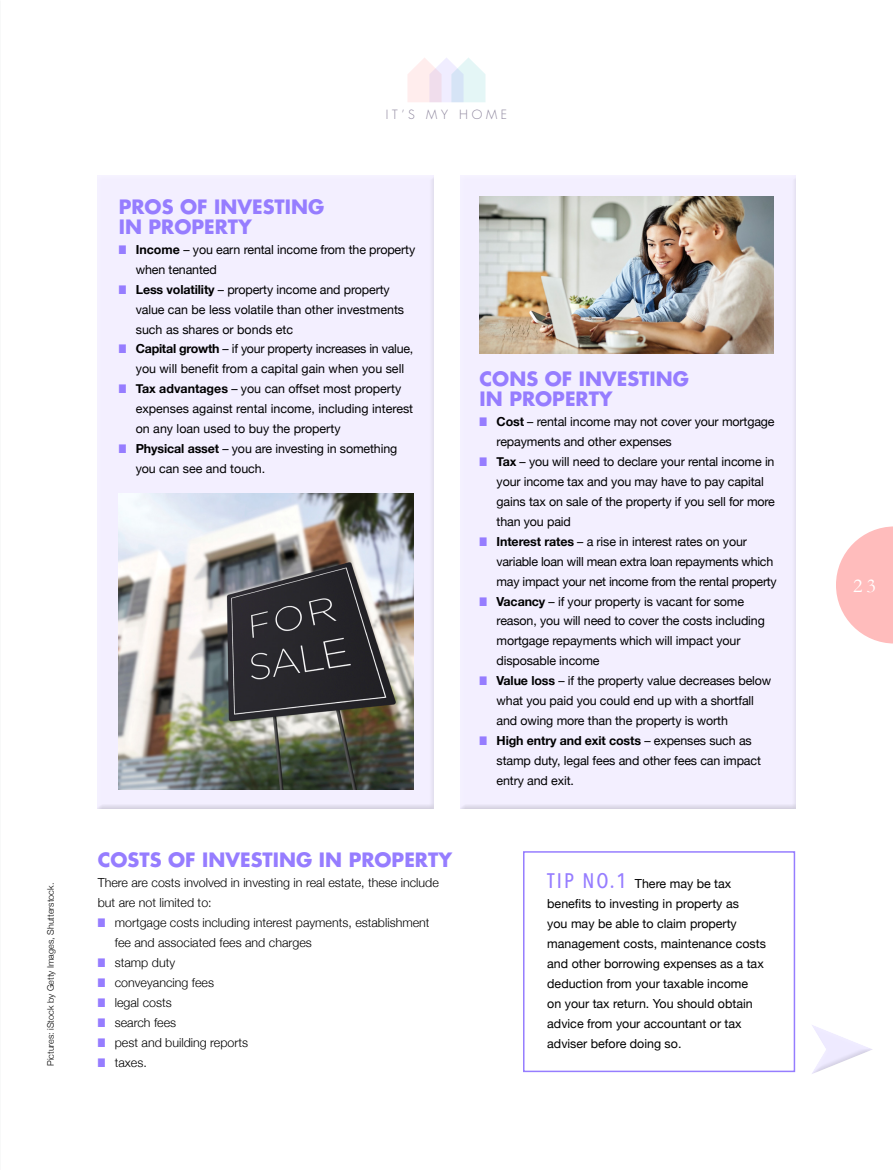
<style>
.page{position:relative;width:893px;height:1170px;background:#fff}
.page>*{position:absolute;margin:0;border:0;box-sizing:border-box;transform-origin:0 0}
.t1{font:19.95px "Garamond";color:#fff}
.t2{font:700 19.2px/20px "Futura Std";color:#967dff}
.t3{font:12.45px/20px "Helvetica Neue";letter-spacing:-.01em;color:#000}
.t4{font:300 12.45px/20px "Helvetica Neue";color:#000}
.t5{font:300 12.45px "Futura Std";letter-spacing:.3em;color:#8b839b}
.t6{font:300 9px "Helvetica Neue";color:#000}
.s1{color:#967dff}
.s2{font-weight:700}
.s3{font-family:"Avenir Next Condensed";font-weight:500;font-size:21px;color:#967dff}
</style>
<div class="page">
<svg style="left:408px;top:58px;width:77px;height:44px;background:#efeef5"></svg>
<svg style="left:836px;top:526px;width:57px;height:117px"></svg>
<hr style="left:0;top:889px;width:1px;height:280px;background:#000">
<div style="left:94px;top:172px;width:345px;height:636px;background:#f3efff"></div>
<div style="left:457px;top:172px;width:345px;height:636px;background:#f3efff"></div>
<div style="left:523px;top:851px;width:272px;height:220px;background:#fff;border:2px solid #967dff"></div>
<img style="left:480px;top:197px;width:294px;height:156px">
<img style="left:119px;top:493px;width:294px;height:296px">
<svg style="left:814px;top:1049px;width:56px;height:24px"></svg>
<p class="t6" style="left:43px;top:1065px;width:185px;rotate:-90deg">Pictures: iStock by Getty Images, Shutterstock.</p>
<p class="t5" style="left:386px;top:107px;width:123px">IT’S MY HOME</p>
<h2 class="t2" style="left:119px;top:196px;width:207px">PROS OF INVESTING<br>IN PROPERTY</h2>
<p class="t3" style="left:136px;top:240px;width:281px;text-indent:-17px"><span class="s1">■</span> <span class="s2">Income</span> – you earn rental income from the property when tenanted</p>
<p class="t3" style="left:136px;top:280px;width:270px;text-indent:-17px"><span class="s1">■</span> <span class="s2">Less volatility</span> – property income and property value can be less volatile than other investments such as shares or bonds etc</p>
<p class="t3" style="left:136px;top:340px;width:279px;text-indent:-17px"><span class="s1">■</span> <span class="s2">Capital growth</span> – if your property increases in value, you will benefit from a capital gain when you sell</p>
<p class="t3" style="left:136px;top:379px;width:279px;text-indent:-17px"><span class="s1">■</span> <span class="s2">Tax advantages</span> – you can offset most property expenses against rental income, including interest on any loan used to buy the property</p>
<p class="t3" style="left:136px;top:439px;width:263px;text-indent:-17px"><span class="s1">■</span> <span class="s2">Physical asset</span> – you are investing in something you can see and touch.</p>
<h2 class="t2" style="left:98px;top:849px;width:356px">COSTS OF INVESTING IN PROPERTY</h2>
<p class="t4" style="left:98px;top:871px;width:343px">There are costs involved in investing in real estate, these include but are not limited to:</p>
<p class="t4" style="left:115px;top:911px;width:316px;text-indent:-17px"><span class="s1">■</span> mortgage costs including interest payments, establishment fee and associated fees and charges</p>
<p class="t4" style="left:98px;top:951px;width:79px"><span class="s1">■</span> stamp duty</p>
<p class="t4" style="left:98px;top:971px;width:118px"><span class="s1">■</span> conveyancing fees</p>
<p class="t4" style="left:98px;top:991px;width:75px"><span class="s1">■</span> legal costs</p>
<p class="t4" style="left:98px;top:1011px;width:80px"><span class="s1">■</span> search fees</p>
<p class="t4" style="left:98px;top:1031px;width:152px"><span class="s1">■</span> pest and building reports</p>
<p class="t4" style="left:98px;top:1051px;width:51px"><span class="s1">■</span> taxes.</p>
<h2 class="t2" style="left:480px;top:368px;width:211px">CONS OF INVESTING<br>IN PROPERTY</h2>
<p class="t3" style="left:497px;top:412px;width:280px;text-indent:-17px"><span class="s1">■</span> <span class="s2">Cost</span> – rental income may not cover your mortgage repayments and other expenses</p>
<p class="t3" style="left:497px;top:452px;width:280px;text-indent:-17px"><span class="s1">■</span> <span class="s2">Tax</span> – you will need to declare your rental income in your income tax and you may have to pay capital gains tax on sale of the property if you sell for more than you paid</p>
<p class="t3" style="left:497px;top:532px;width:282px;text-indent:-17px"><span class="s1">■</span> <span class="s2">Interest rates</span> – a rise in interest rates on your variable loan will mean extra loan repayments which may impact your net income from the rental property</p>
<p class="t3" style="left:497px;top:591px;width:270px;text-indent:-17px"><span class="s1">■</span> <span class="s2">Vacancy</span> – if your property is vacant for some reason, you will need to cover the costs including mortgage repayments which will impact your disposable income</p>
<p class="t3" style="left:497px;top:671px;width:276px;text-indent:-17px"><span class="s1">■</span> <span class="s2">Value loss</span> – if the property value decreases below what you paid you could end up with a shortfall and owing more than the property is worth</p>
<p class="t3" style="left:497px;top:731px;width:266px;text-indent:-17px"><span class="s1">■</span> <span class="s2">High entry and exit costs</span> – expenses such as stamp duty, legal fees and other fees can impact entry and exit.</p>
<p class="t3" style="left:547px;top:874px;width:220px"><span class="s3">TIP NO.1</span> There may be tax benefits to investing in property as<br>you may be able to claim property management costs, maintenance costs and other borrowing expenses as a tax deduction from your taxable income<br>on your tax return. You should obtain advice from your accountant or tax adviser before doing so.</p>
<h1 class="t1" style="left:853px;top:574px;width:24px">23</h1>
</div>
